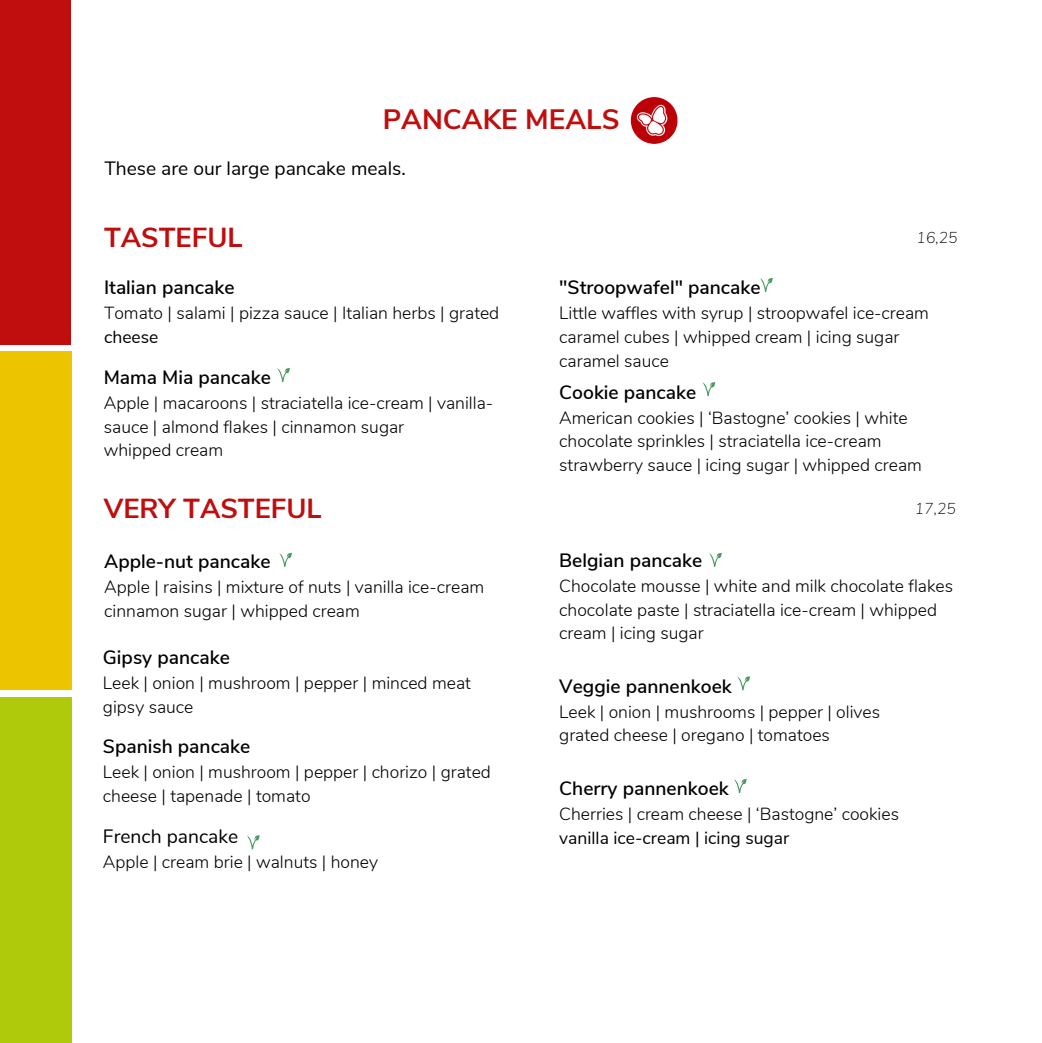
<style>
.page{position:relative;width:1042px;height:1043px;background:#fff}
.page>*{position:absolute;margin:0;border:0;box-sizing:border-box;transform-origin:0 0}
.t1{font:700 28px "Nunito Sans";color:#c00d0d}
.t2{font:700 27.47px "Nunito Sans";color:#c00d0d}
.t3{font:600 19.25px "Nunito Sans";color:#000}
.t4{font:19.25px "Nunito Sans";color:#000}
.t5{font:300 17.5px/23.6px "Nunito";color:#000}
.t6{font:17.5px "Nunito Sans";color:#000}
.t7{font:italic 200 15.75px "Nunito Sans";color:#000}
</style>
<div class="page">
<div style="left:0;top:0;width:71px;height:345px;background:#c00d0d"></div>
<div style="left:0;top:351px;width:72px;height:339px;background:#ecc500"></div>
<div style="left:0;top:697px;width:72px;height:345px;background:#afca0b"></div>
<img style="left:630px;top:96px;width:48px;height:48px">
<svg style="left:760px;top:278px;width:12px;height:14px"></svg>
<svg style="left:702px;top:382px;width:13px;height:14px"></svg>
<svg style="left:709px;top:553px;width:13px;height:13px"></svg>
<svg style="left:737px;top:676px;width:13px;height:14px"></svg>
<svg style="left:734px;top:779px;width:12px;height:13px"></svg>
<svg style="left:247px;top:835px;width:13px;height:14px"></svg>
<svg style="left:279px;top:553px;width:13px;height:13px"></svg>
<svg style="left:277px;top:368px;width:13px;height:14px"></svg>
<p class="t1" style="left:382px;top:101px;width:238px">PANCAKE MEALS</p>
<p class="t4" style="left:104px;top:155px;width:303px">These are our large pancake meals.</p>
<p class="t2" style="left:104px;top:219px;width:140px">TASTEFUL</p>
<p class="t3" style="left:104px;top:275px;width:132px">Italian pancake</p>
<p class="t5" style="left:104px;top:302px;width:396px">Tomato | salami | pizza sauce | Italian herbs | grated</p>
<p class="t6" style="left:104px;top:325px;width:56px">cheese</p>
<p class="t3" style="left:104px;top:364px;width:169px">Mama Mia pancake</p>
<p class="t5" style="left:104px;top:391px;width:391px">Apple | macaroons | straciatella ice-cream | vanilla-</p>
<p class="t5" style="left:104px;top:415px;width:302px">sauce | almond flakes | cinnamon sugar</p>
<p class="t5" style="left:104px;top:438px;width:121px">whipped cream</p>
<p class="t2" style="left:104px;top:490px;width:219px">VERY TASTEFUL</p>
<p class="t3" style="left:104px;top:548px;width:168px">Apple-nut pancake</p>
<p class="t5" style="left:104px;top:575px;width:381px">Apple | raisins | mixture of nuts | vanilla ice-cream</p>
<p class="t5" style="left:104px;top:599px;width:257px">cinnamon sugar | whipped cream</p>
<p class="t3" style="left:103px;top:644px;width:128px">Gipsy pancake</p>
<p class="t5" style="left:103px;top:671px;width:369px">Leek | onion | mushroom | pepper | minced meat</p>
<p class="t5" style="left:103px;top:695px;width:92px">gipsy sauce</p>
<p class="t3" style="left:103px;top:733px;width:149px">Spanish pancake</p>
<p class="t5" style="left:103px;top:760px;width:389px">Leek | onion | mushroom | pepper | chorizo | grated</p>
<p class="t5" style="left:103px;top:784px;width:209px">cheese | tapenade | tomato</p>
<p class="t4" style="left:103px;top:823px;width:137px">French pancake</p>
<p class="t5" style="left:103px;top:849px;width:276px">Apple | cream brie | walnuts | honey</p>
<p class="t7" style="left:916px;top:227px;width:43px">16,25</p>
<p class="t3" style="left:559px;top:275px;width:203px">"Stroopwafel" pancake</p>
<p class="t5" style="left:559px;top:302px;width:371px">Little waffles with syrup | stroopwafel ice-cream</p>
<p class="t5" style="left:559px;top:325px;width:341px">caramel cubes | whipped cream | icing sugar</p>
<p class="t5" style="left:559px;top:349px;width:111px">caramel sauce</p>
<p class="t3" style="left:559px;top:379px;width:139px">Cookie pancake</p>
<p class="t5" style="left:559px;top:406px;width:364px">American cookies | ‘Bastogne’ cookies | white chocolate sprinkles | straciatella ice-cream strawberry sauce | icing sugar | whipped cream</p>
<p class="t7" style="left:914px;top:497px;width:43px">17,25</p>
<p class="t3" style="left:559px;top:547px;width:144px">Belgian pancake</p>
<p class="t5" style="left:559px;top:574px;width:395px">Chocolate mousse | white and milk chocolate flakes</p>
<p class="t5" style="left:559px;top:597px;width:379px">chocolate paste | straciatella ice-cream | whipped</p>
<p class="t5" style="left:559px;top:621px;width:146px">cream | icing sugar</p>
<p class="t3" style="left:559px;top:673px;width:174px">Veggie pannenkoek</p>
<p class="t5" style="left:559px;top:700px;width:322px">Leek | onion | mushrooms | pepper | olives</p>
<p class="t5" style="left:559px;top:723px;width:272px">grated cheese | oregano | tomatoes</p>
<p class="t3" style="left:559px;top:775px;width:171px">Cherry pannenkoek</p>
<p class="t5" style="left:559px;top:802px;width:341px">Cherries | cream cheese | ‘Bastogne’ cookies</p>
<p class="t6" style="left:559px;top:825px;width:231px">vanilla ice-cream | icing sugar</p>
</div>
